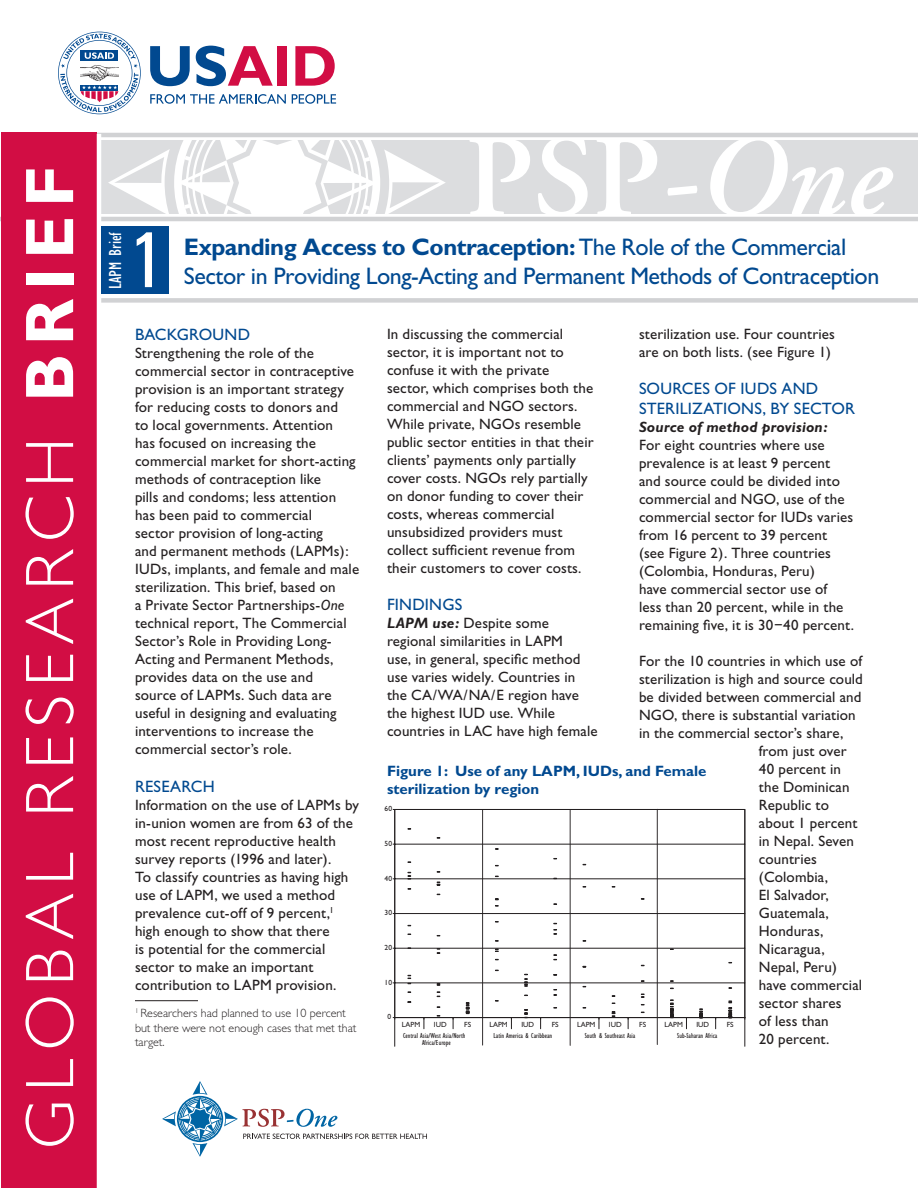
<style>
.page{position:relative;width:918px;height:1188px;background:#fff}
.page>*{position:absolute;margin:0;border:0;box-sizing:border-box;transform-origin:0 0}
.Body_text{font:500 79.5px "Univers Condensed";color:#fff}
.t1{font:300 69px "Gill Sans";letter-spacing:.12em;color:#fff}
.t2{font:24px/28.8px "Gill Sans";letter-spacing:-.02em;color:#014990}
.Body_text-2{font:condensed 18px "Gill Sans";color:#fff}
.Subhead1{font:16.5px/19.8px "Gill Sans";letter-spacing:.015em;color:#014990}
.Bodytext{font:15px/18px "Gill Sans";letter-spacing:.01em;color:#231f20}
.Subhead2{font:700 15px/18px "Gill Sans";color:#014990}
.Footnote{font:300 12px/14.4px "Gill Sans";color:#231f20}
.t3{font:condensed 7.5px/6.8px "Gill Sans";color:#231f20;text-align:center}
.t4{font:7.5px "Gill Sans";color:#231f20}
.s1{font-weight:700}
.s2{font-style:italic}
.s3{font-weight:700;font-style:italic}
</style>
<div class="page">
<div style="left:4px;top:141px;width:914px;height:117px;background:#dcdddf"></div>
<svg style="left:108px;top:140px;width:338px;height:74px"></svg>
<svg style="left:469px;top:140px;width:61px;height:74px"></svg>
<svg style="left:538px;top:140px;width:50px;height:74px"></svg>
<svg style="left:596px;top:140px;width:61px;height:74px"></svg>
<svg style="left:668px;top:186px;width:29px;height:10px"></svg>
<svg style="left:710px;top:140px;width:135px;height:74px"></svg>
<svg style="left:851px;top:167px;width:42px;height:47px"></svg>
<div style="left:3px;top:214px;width:915px;height:43px;background:#fff"></div>
<hr style="left:3px;top:257px;width:915px;height:1px;background:#fff">
<hr style="left:3px;top:133px;width:915px;height:4px;background:#d1d2d4">
<div style="left:3px;top:298px;width:915px;height:5px;background:#d1d2d4"></div>
<svg style="left:162px;top:1081px;width:265px;height:76px"></svg>
<hr style="left:0;top:217px;width:918px;height:4px;background:#d1d2d4">
<div style="left:1px;top:133px;width:96px;height:1055px;background:#d20d44"></div>
<hr style="left:97px;top:134px;width:4px;height:1054px;background:#fff">
<svg style="left:150px;top:46px;width:40px;height:40px"></svg>
<svg style="left:196px;top:46px;width:77px;height:40px"></svg>
<div style="left:277px;top:46px;width:10px;height:40px;background:#d20d44"></div>
<svg style="left:295px;top:46px;width:40px;height:40px"></svg>
<svg style="left:150px;top:94px;width:136px;height:10px"></svg>
<svg style="left:292px;top:94px;width:44px;height:10px"></svg>
<svg style="left:58px;top:32px;width:83px;height:82px"></svg>
<hr style="left:135px;top:1000px;width:63px;height:1px;background:#231f20">
<svg style="left:393px;top:809px;width:352px;height:211px"></svg>
<svg style="left:554px;top:989px;width:3px;height:7px"></svg>
<svg style="left:437px;top:992px;width:3px;height:5px"></svg>
<svg style="left:612px;top:1011px;width:3px;height:6px"></svg>
<svg style="left:641px;top:994px;width:3px;height:4px"></svg>
<svg style="left:408px;top:975px;width:3px;height:9px"></svg>
<svg style="left:524px;top:1009px;width:4px;height:9px"></svg>
<svg style="left:554px;top:955px;width:3px;height:5px"></svg>
<svg style="left:437px;top:948px;width:3px;height:6px"></svg>
<svg style="left:495px;top:898px;width:3px;height:8px"></svg>
<svg style="left:554px;top:923px;width:3px;height:11px"></svg>
<svg style="left:408px;top:872px;width:3px;height:7px"></svg>
<svg style="left:437px;top:882px;width:3px;height:4px"></svg>
<svg style="left:524px;top:974px;width:4px;height:12px"></svg>
<svg style="left:466px;top:1002px;width:3px;height:12px"></svg>
<svg style="left:670px;top:1000px;width:4px;height:18px"></svg>
<svg style="left:729px;top:1001px;width:3px;height:17px"></svg>
<svg style="left:699px;top:1009px;width:4px;height:9px"></svg>
<svg style="left:394px;top:1018px;width:1px;height:28px"></svg>
<svg style="left:745px;top:1018px;width:1px;height:28px"></svg>
<hr style="left:570px;top:810px;width:1px;height:235px;background:#231f20">
<hr style="left:657px;top:809px;width:1px;height:236px;background:#231f20">
<hr style="left:482px;top:810px;width:1px;height:235px;background:#231f20">
<div style="left:101px;top:226px;width:68px;height:68px;background:#014990"></div>
<p class="t1" style="left:11px;top:1149px;width:985px;rotate:-90deg">global research <span class="s1">brief</span></p>
<p class="Body_text-2" style="left:105px;top:289px;width:59px;rotate:-90deg">LAPM Brief</p>
<p class="Body_text" style="left:128px;top:214px;width:38px">1</p>
<p class="t2" style="left:184px;top:232px;width:697px"><span class="s1">Expanding Access to Contraception:</span> The Role of the Commercial<br>Sector in Providing Long-Acting and Permanent Methods of Contraception</p>
<p class="Subhead1" style="left:135px;top:324px;width:117px">Background</p>
<p class="Bodytext" style="left:135px;top:344px;width:226px">Strengthening the role of the commercial sector in contraceptive provision is an important strategy for reducing costs to donors and<br>to local governments. Attention<br>has focused on increasing the commercial market for short-acting methods of contraception like<br>pills and condoms; less attention has been paid to commercial<br>sector provision of long-acting<br>and permanent methods (LAPMs):<br>IUDs, implants, and female and male sterilization. This brief, based on<br>a Private Sector Partnerships-<span class="s2">One </span>technical report, The Commercial<br>Sector’s Role in Providing Long-<br>Acting and Permanent Methods, provides data on the use and<br>source of LAPMs. Such data are useful in designing and evaluating interventions to increase the commercial sector’s role.</p>
<p class="Subhead1" style="left:135px;top:776px;width:81px">Research</p>
<p class="Bodytext" style="left:135px;top:796px;width:226px">Information on the use of LAPMs by in-union women are from 63 of the most recent reproductive health survey reports (1996 and later).<br>To classify countries as having high use of LAPM, we used a method prevalence cut-off of 9 percent,<sup>1 </sup>high enough to show that there<br>is potential for the commercial sector to make an important contribution to LAPM provision.</p>
<p class="Bodytext" style="left:387px;top:325px;width:208px">In discussing the commercial sector, it is important not to confuse it with the private sector, which comprises both the commercial and NGO</p>
<p class="Bodytext" style="left:639px;top:325px;width:198px">sterilization use. Four countries are on both lists. (see Figure 1)</p>
<p class="Subhead1" style="left:639px;top:379px;width:118px">Sources of IUDs</p>
<p class="Subhead1" style="left:639px;top:379px;width:218px;text-indent:143px">and sterilizati ons, by sector</p>
<p class="Bodytext" style="left:639px;top:418px;width:202px"><span class="s3">Source of method provision:<br></span>For eight countries where use prevalence is at least 9 percent and source could be divided into commercial and NGO</p>
<p class="Bodytext" style="left:528px;top:397px;width:51px">sectors.</p>
<p class="Bodytext" style="left:387px;top:415px;width:105px">While private, NGO</p>
<p class="Bodytext" style="left:387px;top:415px;width:208px;text-indent:128px">s resemble public sector entities in that their clients’ payments only partially cover costs. NGO</p>
<p class="Bodytext" style="left:387px;top:469px;width:202px;text-indent:114px">s rely partially on donor funding to cover their costs, whereas commercial unsubsidized providers must collect sufficient revenue from their customers to cover costs.</p>
<p class="Subhead1" style="left:387px;top:595px;width:76px">Findings</p>
<p class="Bodytext" style="left:387px;top:614px;width:212px"><span class="s3">LAPM use:</span> Despite some regional similarities in LAPM<br>use, in general, specific method use varies widely. Countries in the CA/WA/NA/E region have the highest IUD use. While countries in LAC have high female</p>
<p class="Bodytext" style="left:639px;top:490px;width:217px;text-indent:137px">, use of the commercial sector for IUDs varies from 16 percent to 39 percent (see Figure 2). Three countries (Colombia, Honduras, Peru)<br>have commercial sector use of<br>less than 20 percent, while in the remaining five, it is 30−40 percent.</p>
<p class="Bodytext" style="left:639px;top:652px;width:225px;text-align:justify">For the 10 countries in which use of sterilization is high and source could be divided between commercial and NGO</p>
<p class="Bodytext" style="left:674px;top:706px;width:183px">, there is substantial variation</p>
<p class="Bodytext" style="left:639px;top:724px;width:206px">in the commercial sector’s share,</p>
<p class="Bodytext" style="left:759px;top:742px;width:89px">from just over</p>
<p class="Bodytext" style="left:759px;top:760px;width:84px">40 percent in</p>
<p class="Bodytext" style="left:759px;top:778px;width:92px">the Dominican</p>
<p class="Bodytext" style="left:759px;top:796px;width:72px">Republic to</p>
<p class="Bodytext" style="left:759px;top:814px;width:100px">about 1 percent</p>
<p class="Bodytext" style="left:759px;top:832px;width:97px">in Nepal. Seven</p>
<p class="Bodytext" style="left:759px;top:850px;width:60px">countries</p>
<p class="Bodytext" style="left:759px;top:868px;width:71px">(Colombia,</p>
<p class="Bodytext" style="left:759px;top:886px;width:71px">El Salvador,</p>
<p class="Bodytext" style="left:759px;top:904px;width:72px">Guatemala,</p>
<p class="Bodytext" style="left:759px;top:922px;width:66px">Honduras,</p>
<p class="Bodytext" style="left:759px;top:940px;width:67px">Nicaragua,</p>
<p class="Bodytext" style="left:759px;top:958px;width:80px">Nepal, Peru)</p>
<p class="Bodytext" style="left:759px;top:976px;width:105px">have commercial</p>
<p class="Bodytext" style="left:759px;top:994px;width:84px">sector shares</p>
<p class="Bodytext" style="left:759px;top:1012px;width:71px">of less than</p>
<p class="Bodytext" style="left:759px;top:1030px;width:72px">20 percent.</p>
<p class="Subhead2" style="left:387px;top:762px;width:321px">Figure 1: Use of any LAPM, I UDs, and Female sterilization by region</p>
<p class="t4" style="left:385px;top:804px;width:9px">60</p>
<p class="t4" style="left:385px;top:839px;width:9px">50</p>
<p class="t4" style="left:385px;top:874px;width:9px">40</p>
<p class="t4" style="left:385px;top:908px;width:9px">30</p>
<p class="t4" style="left:385px;top:943px;width:9px">20</p>
<p class="t4" style="left:385px;top:978px;width:9px">10</p>
<p class="Footnote" style="left:135px;top:1006px;width:223px"><sup>1</sup> Researchers had planned to use 10 percent but there were not enough cases that met that target.</p>
<p class="t4" style="left:388px;top:1012px;width:5px">0</p>
<p class="t4" style="left:402px;top:1020px;width:20px">LAPM</p>
<p class="t4" style="left:434px;top:1020px;width:14px">IUD</p>
<p class="t4" style="left:464px;top:1020px;width:8px">FS</p>
<p class="t4" style="left:489px;top:1020px;width:20px">LAPM</p>
<p class="t4" style="left:521px;top:1020px;width:14px">IUD</p>
<p class="t4" style="left:552px;top:1020px;width:8px">FS</p>
<p class="t4" style="left:577px;top:1020px;width:20px">LAPM</p>
<p class="t4" style="left:609px;top:1020px;width:14px">IUD</p>
<p class="t4" style="left:639px;top:1020px;width:8px">FS</p>
<p class="t4" style="left:665px;top:1020px;width:20px">LAPM</p>
<p class="t4" style="left:696px;top:1020px;width:14px">IUD</p>
<p class="t4" style="left:727px;top:1020px;width:8px">FS</p>
<p class="t3" style="left:403px;top:1032px;width:64px">Central Asia/West Asia/North<br>Africa/Europe</p>
<p class="t3" style="left:493px;top:1032px;width:60px">Latin America &amp; Caribbean</p>
<p class="t3" style="left:585px;top:1032px;width:52px">South &amp; Southeast Asia</p>
<p class="t3" style="left:677px;top:1032px;width:42px">Sub-Saharan Africa</p>
</div>
